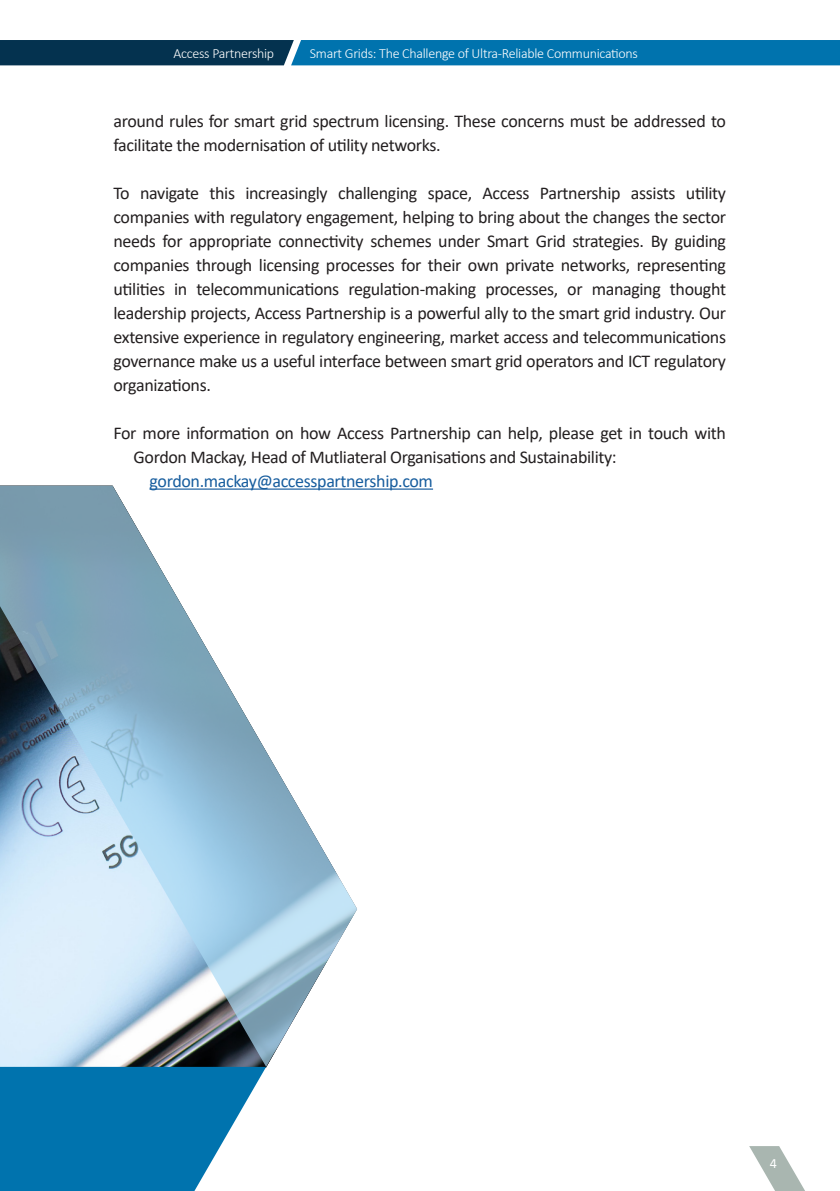
<style>
.page{position:relative;width:840px;height:1191px;background:#fff}
.page>*{position:absolute;margin:0;border:0;box-sizing:border-box;transform-origin:0 0}
.Address{font:18px/24px "Calibri";letter-spacing:-.02em;color:#231f20}
.Address-2{font:18px "Calibri";letter-spacing:-.02em;color:#175d9e}
.t1{font:300 14px "Calibri";letter-spacing:-.02em;color:#fff}
.t2{font:14px "Calibri";color:#fff}
</style>
<div class="page">
<svg style="left:749px;top:1146px;width:56px;height:45px"></svg>
<svg style="left:0;top:40px;width:839px;height:25px;background:#035d8e"></svg>
<hr style="left:149px;top:488px;width:284px;height:2px;background:#175d9e">
<svg style="left:0;top:486px;width:357px;height:580px"></svg>
<svg style="left:0;top:1066px;width:266px;height:125px;background:#2285b8"></svg>
<p class="t1" style="left:173px;top:45px;width:102px">Access Partnership</p>
<p class="t1" style="left:310px;top:45px;width:329px">Smart Grids: The Challenge of Ultra-Reliable Communications</p>
<p class="Address" style="left:113px;top:108px;width:613px">around rules for smart grid spectrum licensing. These concerns must be addressed to facilitate the modernisation of utility networks.</p>
<p class="Address" style="left:113px;top:180px;width:613px;text-align:justify">To navigate this increasingly challenging space, Access Partnership assists utility companies with regulatory engagement, helping to bring about the changes the sector needs for appropriate connectivity schemes under Smart Grid strategies. By guiding companies through licensing processes for their own private networks, representing utilities in telecommunications regulation-making processes, or managing thought leadership projects, Access Partnership is a powerful ally to the smart grid industry. Our extensive experience in regulatory engineering, market access and telecommunications governance make us a useful interface between smart grid operators and ICT regulatory organizations.</p>
<p class="Address" style="left:133px;top:420px;width:593px;text-indent:-20px">For more information on how Access Partnership can help, please get in touch with<br>Gordon Mackay, Head of Mutliateral Organisations and Sustainability:</p>
<p class="Address-2" style="left:149px;top:468px;width:285px">gordon.mackay@accesspartnership.com</p>
<p class="t2" style="left:769px;top:1153px;width:9px">4</p>
</div>
